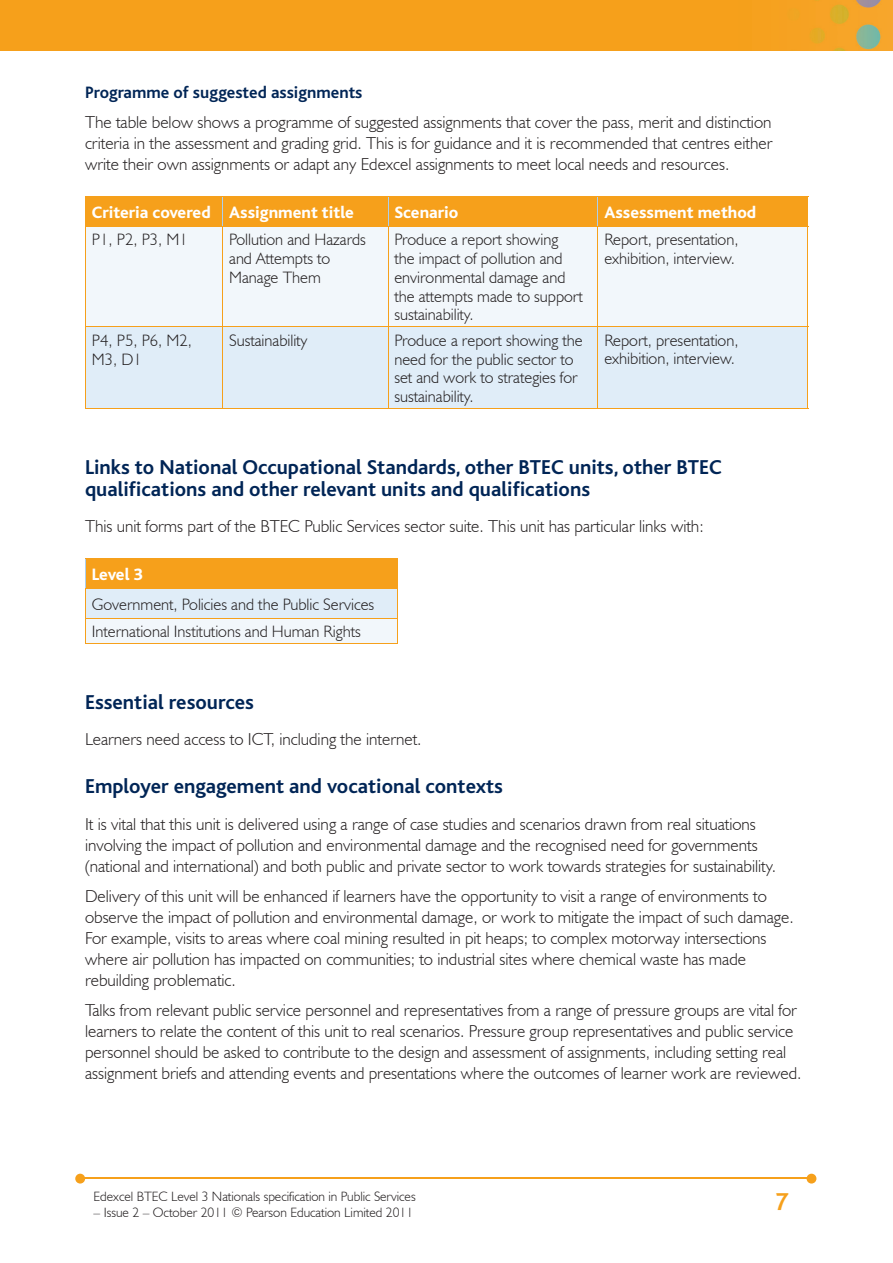
<style>
.page{position:relative;width:893px;height:1263px;background:#fff}
.page>*{position:absolute;margin:0;border:0;box-sizing:border-box;transform-origin:0 0}
.t1{font:700 25.5px "Bliss";color:#f6a01b}
.t2{font:700 21px/22.5px "Bliss";color:#002556}
.t3{font:300 17.25px/21px "Humanist 521 BT";color:#231f20}
.t4{font:800 17.25px "Bliss";color:#fff}
.t5{font:700 17.25px "Bliss";color:#002556}
.t6{font:300 16.5px/18.8px "Humanist 521 BT";color:#231f20}
.t7{font:300 13.5px "Humanist 521 BT";color:#231f20}
</style>
<div class="page">
<img style="left:0;top:0;width:893px;height:51px">
<hr style="left:82px;top:1178px;width:728px;height:1px;background:#f6a01b">
<svg style="left:807px;top:1174px;width:9px;height:9px"></svg>
<svg style="left:75px;top:1174px;width:10px;height:9px"></svg>
<div style="left:86px;top:227px;width:721px;height:99px;background:#f2f7fb"></div>
<div style="left:86px;top:327px;width:721px;height:81px;background:#e0edf8"></div>
<div style="left:85px;top:197px;width:723px;height:29px;background:#f6a01b"></div>
<hr style="left:85px;top:196px;width:138px;height:1px;background:#f6a01b">
<hr style="left:223px;top:196px;width:165px;height:1px;background:#f6a01b">
<hr style="left:388px;top:196px;width:210px;height:1px;background:#f6a01b">
<hr style="left:598px;top:196px;width:210px;height:1px;background:#f6a01b">
<hr style="left:222px;top:227px;width:1px;height:99px;background:#f6a01b">
<hr style="left:388px;top:227px;width:1px;height:99px;background:#f6a01b">
<hr style="left:598px;top:227px;width:1px;height:99px;background:#f6a01b">
<hr style="left:85px;top:227px;width:1px;height:99px;background:#f6a01b">
<hr style="left:807px;top:227px;width:1px;height:99px;background:#f6a01b">
<hr style="left:85px;top:226px;width:138px;height:1px;background:#f6a01b">
<hr style="left:223px;top:226px;width:165px;height:1px;background:#f6a01b">
<hr style="left:388px;top:226px;width:210px;height:1px;background:#f6a01b">
<hr style="left:598px;top:226px;width:210px;height:1px;background:#f6a01b">
<hr style="left:222px;top:327px;width:1px;height:81px;background:#f6a01b">
<hr style="left:388px;top:327px;width:1px;height:81px;background:#f6a01b">
<hr style="left:598px;top:327px;width:1px;height:81px;background:#f6a01b">
<hr style="left:85px;top:408px;width:138px;height:1px;background:#f6a01b">
<hr style="left:223px;top:408px;width:165px;height:1px;background:#f6a01b">
<hr style="left:388px;top:408px;width:210px;height:1px;background:#f6a01b">
<hr style="left:598px;top:408px;width:210px;height:1px;background:#f6a01b">
<hr style="left:85px;top:327px;width:1px;height:81px;background:#f6a01b">
<hr style="left:807px;top:327px;width:1px;height:81px;background:#f6a01b">
<hr style="left:85px;top:326px;width:138px;height:1px;background:#f6a01b">
<hr style="left:223px;top:326px;width:165px;height:1px;background:#f6a01b">
<hr style="left:388px;top:326px;width:210px;height:1px;background:#f6a01b">
<hr style="left:598px;top:326px;width:210px;height:1px;background:#f6a01b">
<div style="left:85px;top:559px;width:313px;height:30px;background:#f6a01b"></div>
<div style="left:85px;top:589px;width:313px;height:29px;background:#e0edf8"></div>
<div style="left:85px;top:618px;width:313px;height:26px;background:#f2f7fb"></div>
<hr style="left:85px;top:558px;width:313px;height:1px;background:#f6a01b">
<hr style="left:85px;top:643px;width:313px;height:1px;background:#f6a01b">
<svg style="left:85px;top:559px;width:1px;height:84px"></svg>
<svg style="left:397px;top:589px;width:1px;height:54px"></svg>
<hr style="left:85px;top:618px;width:313px;height:1px;background:#f6a01b">
<p class="t5" style="left:85px;top:84px;width:279px">Programme of suggested assignments</p>
<p class="t3" style="left:85px;top:112px;width:689px;text-align:justify">The table below shows a programme of suggested assignments that cover the pass, merit and distinction criteria in the assessment and grading grid. This is for guidance and it is recommended that centres either write their own assignments or adapt any Edexcel assignments to meet local needs and resources.</p>
<p class="t4" style="left:92px;top:203px;width:264px">Criteria covered Assignment title</p>
<p class="t4" style="left:394px;top:203px;width:66px">Scenario</p>
<p class="t4" style="left:604px;top:203px;width:153px">Assessment method</p>
<p class="t6" style="left:92px;top:230px;width:98px">P1, P2, P3, M1</p>
<p class="t6" style="left:229px;top:230px;width:138px">Pollution and Hazards and Attempts to<br>Manage Them</p>
<p class="t6" style="left:394px;top:230px;width:190px">Produce a report showing<br>the impact of pollution and environmental damage and the attempts made to support sustainability.</p>
<p class="t6" style="left:604px;top:230px;width:136px">Report, presentation, exhibition, interview.</p>
<p class="t6" style="left:92px;top:330px;width:102px">P4, P5, P6, M2,<br>M3, D1</p>
<p class="t6" style="left:229px;top:330px;width:80px">Sustainability</p>
<p class="t6" style="left:394px;top:330px;width:190px">Produce a report showing the need for the public sector to set and work to strategies for sustainability.</p>
<p class="t6" style="left:604px;top:330px;width:136px">Report, presentation, exhibition, interview.</p>
<p class="t2" style="left:85px;top:456px;width:638px">Links to National Occupational Standards, other BTEC units, other BTEC qualifications and other relevant units and qualifications</p>
<p class="t3" style="left:85px;top:516px;width:620px">This unit forms part of the BTEC Public Services sector suite. This unit has particular links with:</p>
<p class="t4" style="left:92px;top:566px;width:53px">Level 3</p>
<p class="t6" style="left:92px;top:590px;width:284px;line-height:27.5px">Government, Policies and the Public Services<br>International Institutions and Human Rights</p>
<p class="t2" style="left:85px;top:691px;width:170px">Essential resources</p>
<p class="t3" style="left:85px;top:728px;width:338px">Learners need access to ICT, including the internet.</p>
<p class="t2" style="left:85px;top:776px;width:419px">Employer engagement and vocational contexts</p>
<p class="t3" style="left:85px;top:813px;width:692px">It is vital that this unit is delivered using a range of case studies and scenarios drawn from real situations involving the impact of pollution and environmental damage and the recognised need for governments (national and international) and both public and private sector to work towards strategies for sustainability.</p>
<p class="t3" style="left:85px;top:885px;width:710px">Delivery of this unit will be enhanced if learners have the opportunity to visit a range of environments to observe the impact of pollution and environmental damage, or work to mitigate the impact of such damage.<br>For example, visits to areas where coal mining resulted in pit heaps; to complex motorway intersections where air pollution has impacted on communities; to industrial sites where chemical waste has made rebuilding problematic.</p>
<p class="t3" style="left:85px;top:999px;width:718px">Talks from relevant public service personnel and representatives from a range of pressure groups are vital for learners to relate the content of this unit to real scenarios. Pressure group representatives and public service personnel should be asked to contribute to the design and assessment of assignments, including setting real assignment briefs and attending events and presentations where the outcomes of learner work are reviewed.</p>
<p class="t7" style="left:94px;top:1188px;width:324px">Edexcel BTEC Level 3 Nationals specification in Public Services</p>
<p class="t7" style="left:94px;top:1204px;width:321px">– Issue 2 – October 2011 © Pearson Education Limited 2011</p>
<h1 class="t1" style="left:775px;top:1188px;width:15px">7</h1>
</div>
